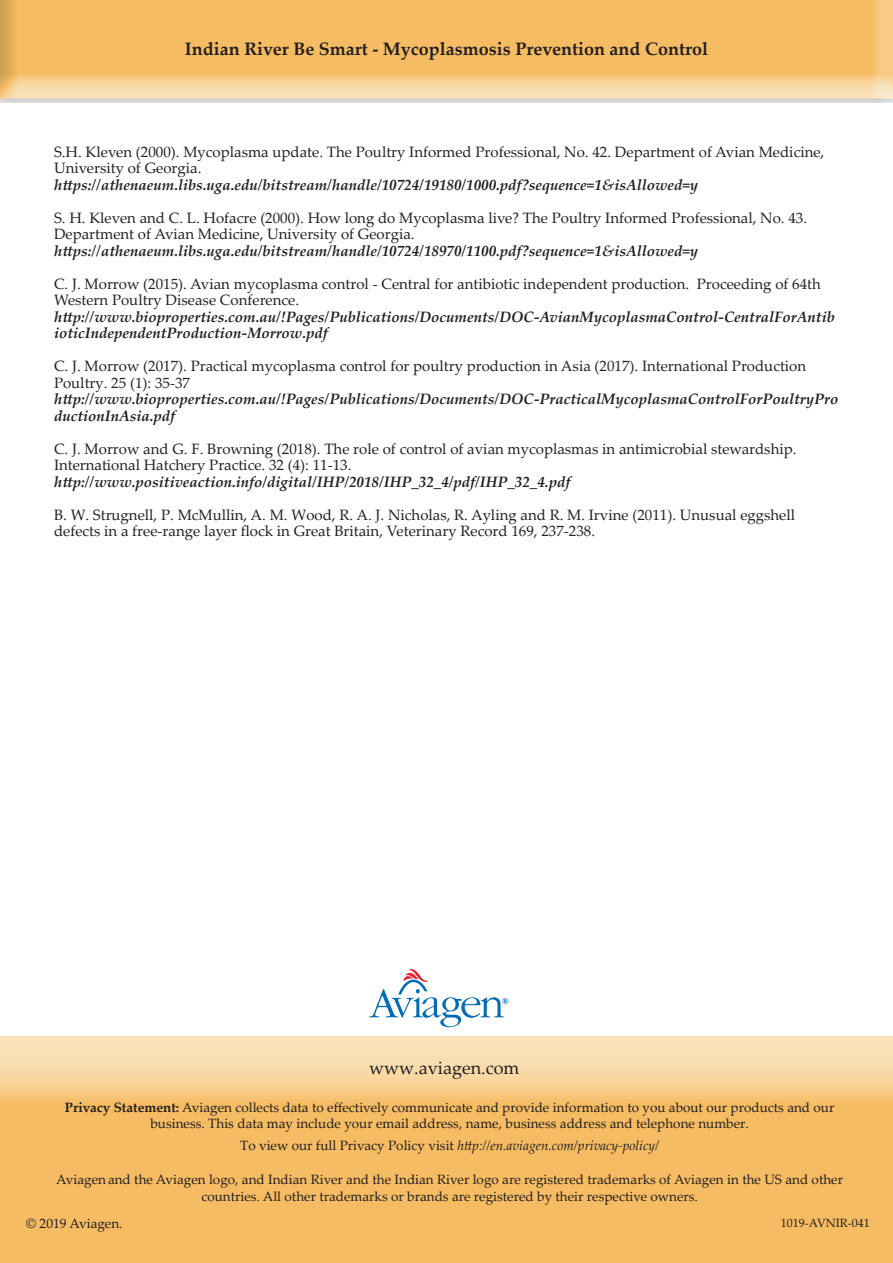
<style>
.page{position:relative;width:893px;height:1263px;background:#fff}
.page>*{position:absolute;margin:0;border:0;box-sizing:border-box;transform-origin:0 0}
.t1{font:700 18px "Palatino Linotype";color:#231f20}
.t2{font:18px "Palatino Linotype";color:#231f20}
.t3{font:15px/16.5px "Palatino Linotype";color:#231f20}
.t4{font:italic 700 15px/16.5px "Palatino Linotype";color:#231f20}
.t5{font:13.5px/16.2px "Palatino Linotype";color:#231f20;text-align:center}
.t6{font:italic 13.5px "Palatino Linotype";color:#231f20}
.t7{font:12px "Palatino Linotype";color:#231f20}
.t8{font:700 8.85px "Garamond";color:#006bb6}
.s1{font-weight:700}
.s2{font-style:normal}
</style>
<div class="page">
<img style="left:0;top:0;width:893px;height:102px">
<img style="left:0;top:1036px;width:893px;height:227px">
<svg style="left:369px;top:969px;width:135px;height:58px"></svg>
<p class="t1" style="left:185px;top:36px;width:525px">Indian River Be Smart - Mycoplasmosis Prevention and Control</p>
<p class="t3" style="left:54px;top:143px;width:772px">S.H. Kleven (2000). Mycoplasma update. The Poultry Informed Professional, No. 42. Department of Avian Medicine,<br>University of Georgia.</p>
<p class="t4" style="left:54px;top:176px;width:646px">https://athenaeum.libs.uga.edu/bitstream/handle/10724/19180/1000.pdf?sequence=1&amp;isAllowed=y</p>
<p class="t3" style="left:54px;top:209px;width:755px">S. H. Kleven and C. L. Hofacre (2000). How long do Mycoplasma live? The Poultry Informed Professional, No. 43.<br>Department of Avian Medicine, University of Georgia.</p>
<p class="t4" style="left:54px;top:242px;width:646px">https://athenaeum.libs.uga.edu/bitstream/handle/10724/18970/1100.pdf?sequence=1&amp;isAllowed=y</p>
<p class="t3" style="left:54px;top:275px;width:768px">C. J. Morrow (2015). Avian mycoplasma control - Central for antibiotic independent production. Proceeding of 64th<br>Western Poultry Disease Conference.</p>
<p class="t4" style="left:54px;top:308px;width:782px">http://www.bioproperties.com.au/!Pages/Publications/Documents/DOC-AvianMycoplasmaControl-CentralForAntib ioticIndependentProduction-Morrow.pdf</p>
<p class="t3" style="left:54px;top:357px;width:754px">C. J. Morrow (2017). Practical mycoplasma control for poultry production in Asia (2017). International Production<br>Poultry. 25 (1): 35-37</p>
<p class="t4" style="left:54px;top:390px;width:786px">http://www.bioproperties.com.au/!Pages/Publications/Documents/DOC-PracticalMycoplasmaControlForPoultryPro ductionInAsia.pdf</p>
<p class="t3" style="left:54px;top:440px;width:744px">C. J. Morrow and G. F. Browning (2018). The role of control of avian mycoplasmas in antimicrobial stewardship.<br>International Hatchery Practice. 32 (4): 11-13.</p>
<p class="t4" style="left:54px;top:473px;width:518px">http://www.positiveaction.info/digital/IHP/2018/IHP_32_4/pdf/IHP_32_4.pdf</p>
<p class="t3" style="left:54px;top:506px;width:743px">B. W. Strugnell, P. McMullin, A. M. Wood, R. A. J. Nicholas, R. Ayling and R. M. Irvine (2011). Unusual eggshell defects in a free-range layer flock in Great Britain, Veterinary Record 169, 237-238.</p>
<p class="t8" style="left:502px;top:995px;width:8px">®</p>
<p class="t2" style="left:369px;top:1055px;width:152px">www.aviagen.com</p>
<p class="t5" style="left:65px;top:1099px;width:771px"><span class="s1">Privacy Statement:</span> Aviagen collects data to effectively communicate and provide information to you about our products and our business. This data may include your email address, name, business address and telephone number.</p>
<p class="t6" style="left:240px;top:1135px;width:421px"><span class="s2">To view our full Privacy Policy visit</span> http://en.aviagen.com/privacy-policy/</p>
<p class="t5" style="left:56px;top:1171px;width:788px">Aviagen and the Aviagen logo, and Indian River and the Indian River logo are registered trademarks of Aviagen in the US and other countries. All other trademarks or brands are registered by their respective owners.</p>
<p class="t7" style="left:781px;top:1215px;width:90px">1019-AVNIR-041</p>
<p class="t5" style="left:26px;top:1215px;width:98px">© 2019 Aviagen.</p>
</div>
